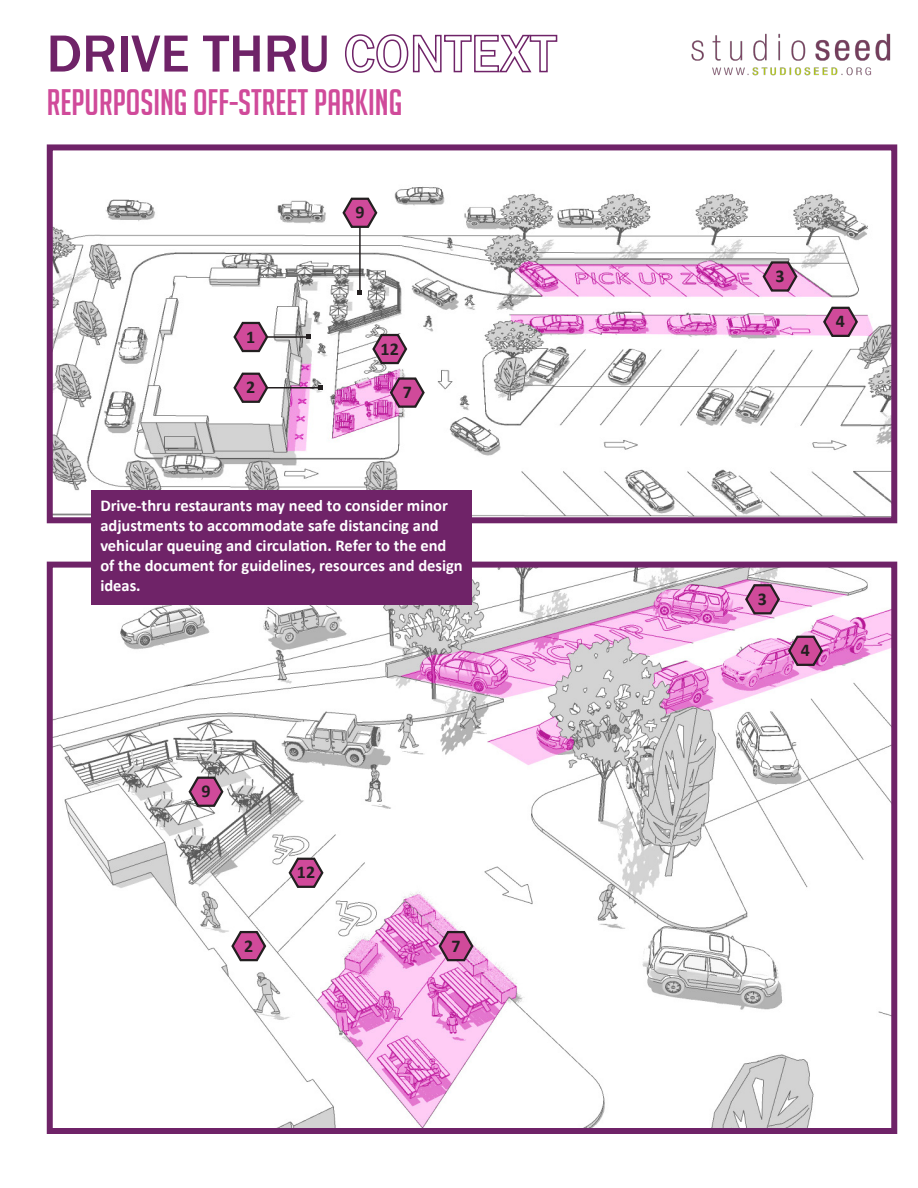
<style>
.page{position:relative;width:918px;height:1188px;background:#fff}
.page>*{position:absolute;margin:0;border:0;box-sizing:border-box;transform-origin:0 0}
.t1{font:500 54px "Franklin Gothic";color:#6f2368}
.t2{font:36px "Big Noodle Titling";color:#d04a9a}
.t3{font:700 18px "Calibri";color:#231f20}
.t4{font:700 16.5px/19.8px "Calibri";color:#fff}
</style>
<div class="page">
<img style="left:54px;top:186px;width:836px;height:330px">
<div style="left:47px;top:144px;width:850px;height:379px;border:6px solid #6f2368"></div>
<img style="left:54px;top:569px;width:836px;height:558px">
<div style="left:47px;top:562px;width:850px;height:572px;border:6px solid #6f2368"></div>
<img style="left:691px;top:33px;width:200px;height:43px">
<svg style="left:232px;top:320px;width:38px;height:33px"></svg>
<hr style="left:266px;top:336px;width:43px;height:2px;background:#231f20">
<svg style="left:307px;top:335px;width:4px;height:4px"></svg>
<svg style="left:232px;top:371px;width:38px;height:33px"></svg>
<hr style="left:266px;top:387px;width:55px;height:2px;background:#231f20">
<svg style="left:319px;top:386px;width:4px;height:4px"></svg>
<svg style="left:230px;top:929px;width:38px;height:33px"></svg>
<svg style="left:761px;top:259px;width:38px;height:34px"></svg>
<svg style="left:744px;top:582px;width:37px;height:34px"></svg>
<svg style="left:822px;top:305px;width:37px;height:33px"></svg>
<svg style="left:787px;top:634px;width:37px;height:33px"></svg>
<svg style="left:388px;top:376px;width:38px;height:33px"></svg>
<svg style="left:437px;top:929px;width:38px;height:33px"></svg>
<svg style="left:187px;top:775px;width:38px;height:33px"></svg>
<svg style="left:341px;top:196px;width:38px;height:33px"></svg>
<hr style="left:359px;top:226px;width:2px;height:67px;background:#231f20">
<svg style="left:358px;top:291px;width:4px;height:4px"></svg>
<svg style="left:287px;top:856px;width:38px;height:33px"></svg>
<svg style="left:371px;top:332px;width:38px;height:33px"></svg>
<div style="left:91px;top:490px;width:381px;height:115px;background:#6f2368"></div>
<p class="t1" style="left:47px;top:20px;width:511px">DRIVE THRU CONTEXT</p>
<p class="t2" style="left:47px;top:83px;width:357px">REPURPOSING OFF-STREET PARKING</p>
<p class="t3" style="left:246px;top:324px;width:11px">1</p>
<p class="t3" style="left:246px;top:375px;width:11px">2</p>
<p class="t3" style="left:355px;top:200px;width:11px">9</p>
<p class="t3" style="left:381px;top:336px;width:20px">12</p>
<p class="t3" style="left:403px;top:379px;width:11px">7</p>
<p class="t4" style="left:100px;top:496px;width:364px">Drive-thru restaurants may need to consider minor adjustments to accommodate safe distancing and vehicular queuing and circulation. Refer to the end of the document for guidelines, resources and design ideas.</p>
<p class="t3" style="left:201px;top:779px;width:11px">9</p>
<p class="t3" style="left:244px;top:933px;width:11px">2</p>
<p class="t3" style="left:297px;top:860px;width:20px">12</p>
<p class="t3" style="left:451px;top:933px;width:11px">7</p>
<p class="t3" style="left:775px;top:263px;width:11px">3</p>
<p class="t3" style="left:836px;top:309px;width:11px">4</p>
<p class="t3" style="left:758px;top:586px;width:11px">3</p>
<p class="t3" style="left:801px;top:638px;width:11px">4</p>
</div>
